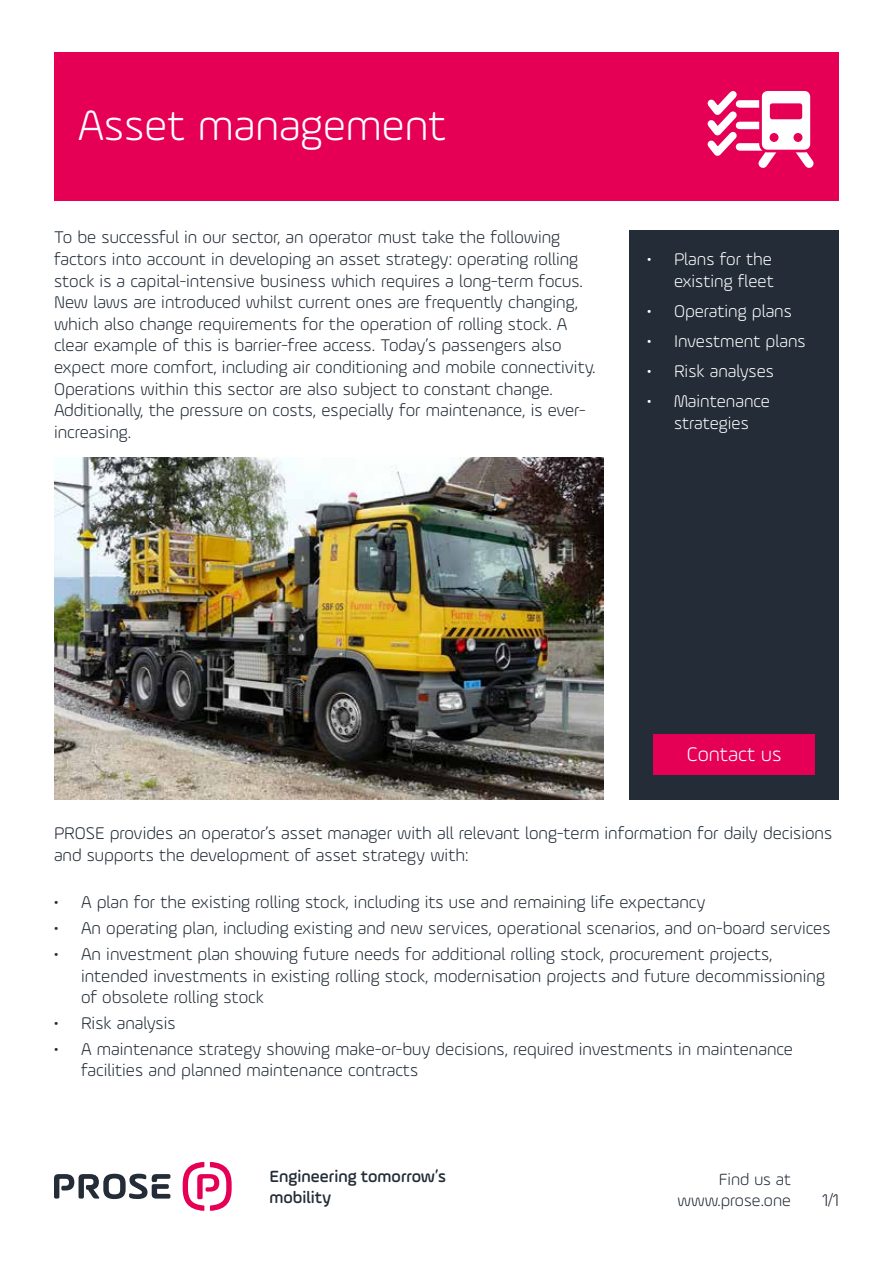
<style>
.page{position:relative;width:893px;height:1263px;background:#fff}
.page>*{position:absolute;margin:0;border:0;box-sizing:border-box;transform-origin:0 0}
.t1{font:300 45px "Ample Soft";color:#fff}
.t2{font:300 21px "Ample Soft";color:#fff}
.t3{font:300 18px/21.6px "Ample Soft";color:#232c37}
.t4{font:300 18px/21.6px "Ample Soft";color:#fff;text-align:right}
.t5{font:500 17.25px/20.7px "Ample Soft";color:#232c37}
.t6{font:300 17.25px/20.7px "Ample Soft";color:#232c37;text-align:right}
</style>
<div class="page">
<div style="left:629px;top:230px;width:210px;height:569px;background:#232c37"></div>
<div style="left:653px;top:735px;width:162px;height:40px;background:#e50056"></div>
<img style="left:54px;top:458px;width:550px;height:341px">
<div style="left:54px;top:52px;width:785px;height:149px;background:#e50056"></div>
<svg style="left:707px;top:91px;width:37px;height:65px"></svg>
<div style="left:739px;top:100px;width:39px;height:8px;background:#fff"></div>
<div style="left:739px;top:122px;width:39px;height:7px;background:#fff"></div>
<div style="left:739px;top:143px;width:39px;height:8px;background:#fff"></div>
<svg style="left:750px;top:143px;width:64px;height:25px"></svg>
<div style="left:760px;top:90px;width:51px;height:61px;background:#fff;border-radius:7px"></div>
<div style="left:759px;top:88px;width:54px;height:64px;border:3px solid #e50056;border-radius:7px"></div>
<div style="left:770px;top:133px;width:8px;height:9px;background:#e50056;border-radius:50%"></div>
<div style="left:793px;top:133px;width:9px;height:9px;background:#e50056;border-radius:50%"></div>
<div style="left:770px;top:103px;width:32px;height:16px;background:#e50056;border-radius:3px"></div>
<svg style="left:54px;top:1174px;width:116px;height:25px"></svg>
<svg style="left:183px;top:1162px;width:49px;height:49px"></svg>
<h1 class="t1" style="left:78px;top:99px;width:370px">Asset management</h1>
<p class="t3" style="left:54px;top:226px;width:543px">To be successful in our sector, an operator must take the following factors into account in developing an asset strategy: operating rolling stock is a capital-intensive business which requires a long-term focus.<br>New laws are introduced whilst current ones are frequently changing, which also change requirements for the operation of rolling stock. A clear example of this is barrier-free access. Today’s passengers also expect more comfort, including air conditioning and mobile connectivity.<br>Operations within this sector are also subject to constant change.<br>Additionally, the pressure on costs, especially for maintenance, is ever&shy;increasing.</p>
<p class="t4" style="left:647px;top:248px;width:128px">• Plans for the existing fleet</p>
<p class="t4" style="left:647px;top:300px;width:146px">• Operating plans</p>
<p class="t4" style="left:647px;top:330px;width:160px">• Investment plans</p>
<p class="t4" style="left:647px;top:360px;width:128px">• Risk analyses</p>
<p class="t4" style="left:647px;top:390px;width:125px;text-align:center">• Maintenance strategies</p>
<p class="t2" style="left:687px;top:741px;width:96px">Contact us</p>
<p class="t3" style="left:54px;top:822px;width:780px">PROSE provides an operator’s asset manager with all relevant long-term information for daily decisions and supports the development of asset strategy with:</p>
<p class="t3" style="left:54px;top:891px;width:653px">• A plan for the existing rolling stock, including its use and remaining life expectancy</p>
<p class="t3" style="left:54px;top:917px;width:778px">• An operating plan, including existing and new services, operational scenarios, and on-board services</p>
<p class="t3" style="left:81px;top:943px;width:745px;text-indent:-27px">• An investment plan showing future needs for additional rolling stock, procurement projects, intended investments in existing rolling stock, modernisation projects and future decommissioning of obsolete rolling stock</p>
<p class="t3" style="left:54px;top:1012px;width:123px">• Risk analysis</p>
<p class="t3" style="left:81px;top:1038px;width:713px;text-indent:-27px">• A maintenance strategy showing make-or-buy decisions, required investments in maintenance facilities and planned maintenance contracts</p>
<p class="t5" style="left:269px;top:1166px;width:178px">Engineering tomorrow’s mobility</p>
<p class="t6" style="left:678px;top:1169px;width:115px">Find us at www.prose.one</p>
<p class="t3" style="left:823px;top:1189px;width:18px">1/1</p>
</div>
